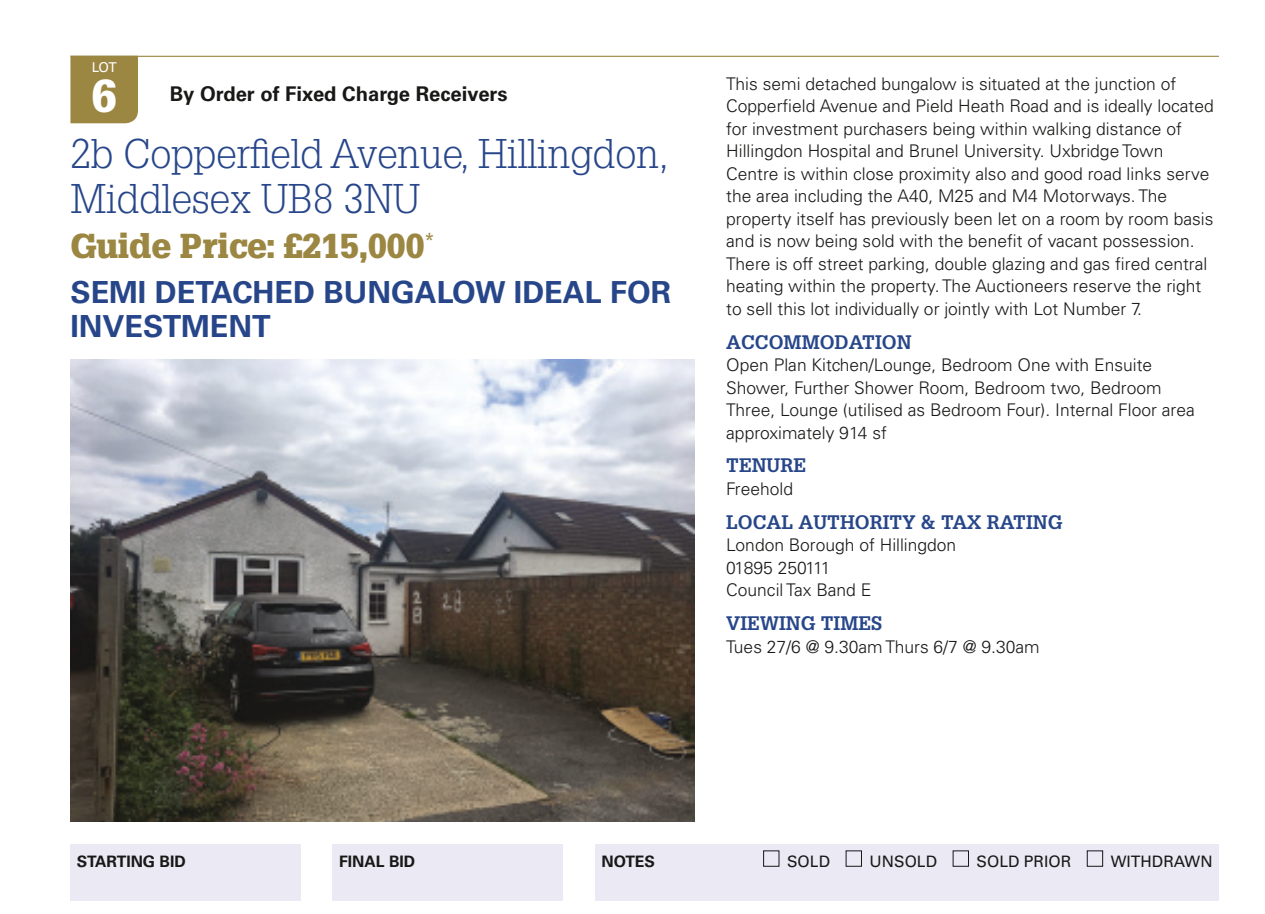
<style>
.page{position:relative;width:1265px;height:914px;background:#fff}
.page>*{position:absolute;margin:0;border:0;box-sizing:border-box;transform-origin:0 0}
.t1{font:900 45px "Glypha LT Std";color:#fff}
.t2{font:300 40.5px/45px "Glypha LT Std";color:#27468a}
.t3{font:900 33.75px "Glypha LT Std";color:#9b8642}
.t4{font:700 30.38px/33.8px "Univers LT Std";color:#27468a}
.t5{font:700 20.25px "Univers LT Std";color:#181817}
.t6{font:700 19.12px "Glypha LT Std";color:#27468a}
.t7{font:300 17.55px/22.5px "Univers LT Std";color:#181817}
.t8{font:15.75px "Univers LT Std";color:#181817}
.t9{font:700 15.75px "Univers LT Std";color:#181817}
.t10{font:13.5px "Univers LT Std";color:#fff}
</style>
<div class="page">
<hr style="left:70px;top:56px;width:1148px;height:1px;background:#9b8642">
<div style="left:70px;top:843px;width:231px;height:56px;background:#eae9f4"></div>
<div style="left:333px;top:843px;width:230px;height:56px;background:#eae9f4"></div>
<div style="left:595px;top:843px;width:623px;height:56px;background:#eae9f4"></div>
<div style="left:70px;top:56px;width:68px;height:67px;background:#9b8642"></div>
<img style="left:70px;top:359px;width:624px;height:462px">
<p class="t10" style="left:92px;top:59px;width:27px">LOT</p>
<h1 class="t1" style="left:92px;top:69px;width:27px">6</h1>
<h2 class="t2" style="left:70px;top:132px;width:600px">2b Copperfield Avenue, Hillingdon,<br>Middlesex UB8 3NU</h2>
<h3 class="t3" style="left:70px;top:226px;width:365px">Guide Price: £215,000<sup>*</sup></h3>
<h3 class="t4" style="left:70px;top:276px;width:602px">SEMI DETACHED BUNGALOW IDEAL FOR<br>INVESTMENT</h3>
<p class="t5" style="left:170px;top:82px;width:339px">By Order of Fixed Charge Receivers</p>
<p class="t7" style="left:726px;top:72px;width:489px">This semi detached bungalow is situated at the junction of Copperfield Avenue and Pield Heath Road and is ideally located for investment purchasers being within walking distance of Hillingdon Hospital and Brunel University. Uxbridge Town Centre is within close proximity also and good road links serve the area including the A40, M25 and M4 Motorways. The property itself has previously been let on a room by room basis and is now being sold with the benefit of vacant possession.<br>There is off street parking, double glazing and gas fired central heating within the property. The Auctioneers reserve the right to sell this lot individually or jointly with Lot Number 7.</p>
<p class="t6" style="left:726px;top:330px;width:187px">ACCOMMODATION</p>
<p class="t7" style="left:726px;top:353px;width:470px">Open Plan Kitchen/Lounge, Bedroom One with Ensuite Shower, Further Shower Room, Bedroom two, Bedroom Three, Lounge (utilised as Bedroom Four). Internal Floor area approximately 914 sf</p>
<p class="t6" style="left:726px;top:453px;width:82px">TENURE</p>
<p class="t7" style="left:726px;top:477px;width:68px">Freehold</p>
<p class="t6" style="left:726px;top:510px;width:338px">LOCAL AUTHORITY &amp; TAX RATING</p>
<p class="t7" style="left:726px;top:533px;width:231px">London Borough of Hillingdon<br>01895 250111<br>Council Tax Band E</p>
<p class="t6" style="left:726px;top:611px;width:157px">VIEWING TIMES</p>
<p class="t7" style="left:726px;top:634px;width:315px">Tues 27/6 @ 9.30am Thurs 6/7 @ 9.30am</p>
<p class="t9" style="left:77px;top:851px;width:111px">STARTING BID</p>
<p class="t9" style="left:339px;top:851px;width:78px">FINAL BID</p>
<p class="t9" style="left:601px;top:851px;width:55px">NOTES</p>
<p class="t8" style="left:787px;top:851px;width:44px">SOLD</p>
<p class="t8" style="left:869px;top:851px;width:69px">UNSOLD</p>
<p class="t8" style="left:976px;top:851px;width:96px">SOLD PRIOR</p>
<p class="t8" style="left:1110px;top:851px;width:103px">WITHDRAWN</p>
</div>
